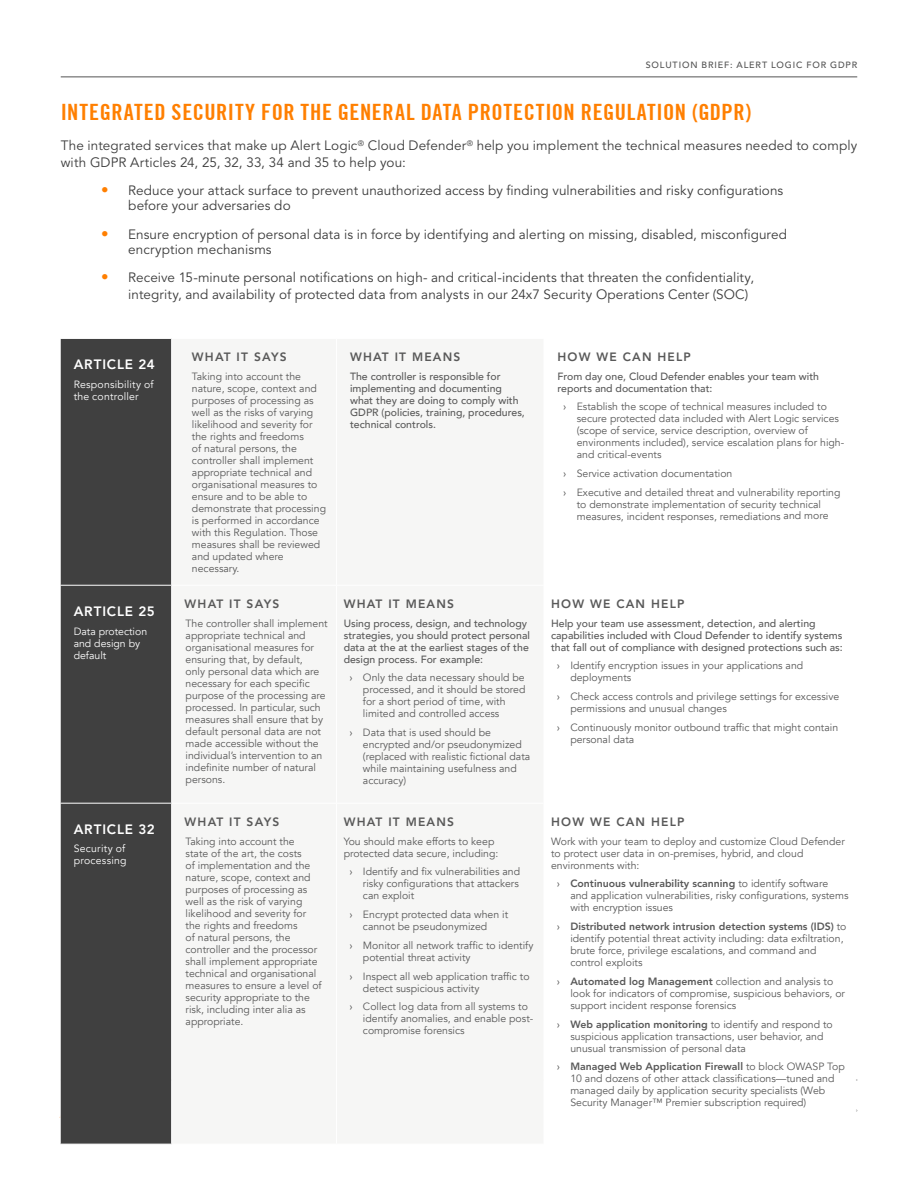
<style>
.page{position:relative;width:918px;height:1188px;background:#fff}
.page>*{position:absolute;margin:0;border:0;box-sizing:border-box;transform-origin:0 0}
.t1{font:700 condensed 22.5px "Trade Gothic No.20";letter-spacing:.025em;color:#ff7f00}
.t2{font:13.5px/16.5px "Avenir LT Std";letter-spacing:.005em;color:#3c3c3c}
.t3{font:800 13.5px "Avenir LT Std";letter-spacing:.06em;color:#fff}
.t4{font:800 12px "Avenir LT Std";letter-spacing:.1em;color:#595959}
.t5{font:10.5px/12px "Avenir";color:#595959}
.t6{font:500 10.5px/12px "Avenir";color:#595959}
.t7{font:800 10.5px "Avenir LT Std";color:#595959}
.t8{font:10.5px/12px "Avenir";letter-spacing:.02em;color:#fff}
.t9{font:10.5px/12px "Avenir";color:#fff}
.t10{font:500 9px "Avenir LT Std";letter-spacing:.1em;color:#535353}
.s1{font-size:15px;color:#ff7f00}
.s2{font-family:"Avenir LT Std"}
.s3{font-weight:400}
.s4{font-family:"Avenir";font-weight:400}
.s5{font-family:"Avenir LT Std";font-weight:800}
</style>
<div class="page">
<hr style="left:61px;top:76px;width:796px;height:1px;background:#535353">
<div style="left:61px;top:339px;width:110px;height:805px;background:#404040"></div>
<hr style="left:60px;top:803px;width:112px;height:1px;background:#fff">
<hr style="left:60px;top:585px;width:112px;height:1px;background:#fff">
<p class="t10" style="left:646px;top:59px;width:213px">SOLUTION BRIEF: ALERT LOGIC FOR GDPR</p>
<h1 class="t1" style="left:61px;top:99px;width:692px">INTEGRATED SECURITY FOR THE GENERAL DATA PROTECTION REGULATION (GDPR)</h1>
<p class="t2" style="left:61px;top:138px;width:798px">The integrated services that make up Alert Logic<sup>®</sup> Cloud Defender<sup>®</sup> help you implement the technical measures needed to comply with GDPR Articles 24, 25, 32, 33, 34 and 35 to help you:</p>
<p class="t2" style="left:128px;top:184px;width:657px;line-height:15px;text-indent:-27px"><span class="s1">•</span> Reduce your attack surface to prevent unauthorized access by finding vulnerabilities and risky configurations before your adversaries do</p>
<p class="t2" style="left:128px;top:227px;width:660px;line-height:15px;text-indent:-27px"><span class="s1">•</span> Ensure encryption of personal data is in force by identifying and alerting on missing, disabled, misconfigured encryption mechanisms</p>
<p class="t2" style="left:128px;top:270px;width:627px;text-indent:-27px"><span class="s1">•</span> Receive 15-minute personal notifications on high- and critical-incidents that threaten the confidentiality, integrity, and availability of protected data from analysts in our 24x7 Security Operations Center (SOC)</p>
<p class="t3" style="left:74px;top:356px;width:83px">ARTICLE 24</p>
<p class="t8" style="left:74px;top:378px;width:82px">Responsibility of the controller</p>
<p class="t3" style="left:74px;top:603px;width:83px">ARTICLE 25</p>
<p class="t9" style="left:74px;top:625px;width:75px">Data protection and design by default</p>
<p class="t3" style="left:74px;top:821px;width:83px">ARTICLE 32</p>
<p class="t8" style="left:74px;top:843px;width:54px">Security of processing</p>
<p class="t4" style="left:192px;top:350px;width:96px">WHAT IT SAYS</p>
<p class="t5" style="left:192px;top:370px;width:136px">Taking into account the nature, scope, context and purposes of processing as well as the risks of varying likelihood and severity for the rights and freedoms<br>of natural persons, the controller shall implement appropriate technical and organisational measures to ensure and to be able to demonstrate that processing is performed in accordance with this Regulation. Those measures shall be reviewed and updated where necessary.</p>
<p class="t4" style="left:185px;top:597px;width:96px">WHAT IT SAYS</p>
<p class="t5" style="left:186px;top:617px;width:144px">The controller shall implement appropriate technical and organisational measures for ensuring that, by default,<br>only personal data which are necessary for each specific purpose of the processing are processed. In particular, such measures shall ensure that by default personal data are not made accessible without the individual’s intervention to an indefinite number of natural persons.</p>
<p class="t4" style="left:185px;top:814px;width:96px">WHAT IT SAYS</p>
<p class="t5" style="left:186px;top:835px;width:138px">Taking into account the<br>state of the art, the costs<br>of implementation and the nature, scope, context and purposes of processing as well as the risk of varying likelihood and severity for the rights and freedoms<br>of natural persons, the controller and the processor shall implement appropriate technical and organisational measures to ensure a level of security appropriate to the risk, including inter alia as appropriate.</p>
<p class="t4" style="left:350px;top:350px;width:112px">WHAT IT MEANS</p>
<p class="t6" style="left:350px;top:370px;width:176px">The controller is responsible for implementing and documenting what they are doing to comply with<br>GDPR (policies, training, procedures, technical controls.</p>
<p class="t4" style="left:344px;top:597px;width:112px">WHAT IT MEANS</p>
<p class="t6" style="left:344px;top:616px;width:188px">Using process, design, and technology strategies, you should protect personal data at the at the earliest stages of the design process. For example:</p>
<p class="t5" style="left:363px;top:672px;width:164px;text-indent:-14px"><span class="s2">›</span> Only the data necessary should be processed, and it should be stored for a short period of time, with limited and controlled access</p>
<p class="t5" style="left:363px;top:727px;width:169px;text-indent:-14px"><span class="s2">›</span> Data that is used should be encrypted and/or pseudonymized (replaced with realistic fictional data while maintaining usefulness and accuracy)</p>
<p class="t4" style="left:344px;top:814px;width:112px">WHAT IT MEANS</p>
<p class="t5" style="left:344px;top:835px;width:156px">You should make efforts to keep protected data secure, including:</p>
<p class="t5" style="left:363px;top:866px;width:159px;text-align:justify;text-indent:-14px"><span class="s2">›</span> Identify and fix vulnerabilities and risky configurations that attackers can exploit</p>
<p class="t5" style="left:363px;top:909px;width:147px;text-indent:-14px"><span class="s2">›</span> Encrypt protected data when it cannot be pseudonymized</p>
<p class="t5" style="left:363px;top:939px;width:172px;text-indent:-14px"><span class="s2">›</span> Monitor all network traffic to identify potential threat activity</p>
<p class="t5" style="left:363px;top:970px;width:168px;text-indent:-14px"><span class="s2">›</span> Inspect all web application traffic to detect suspicious activity</p>
<p class="t5" style="left:363px;top:1001px;width:172px;text-indent:-14px"><span class="s2">›</span> Collect log data from all systems to identify anomalies, and enable post&shy;compromise forensics</p>
<p class="t4" style="left:557px;top:350px;width:135px">HOW WE CAN HELP</p>
<p class="t6" style="left:557px;top:370px;width:263px">From day one, Cloud Defender enables your team with reports and documentation that:</p>
<p class="t5" style="left:577px;top:401px;width:269px;text-indent:-14px"><span class="s2">›</span> Establish the scope of technical measures included to secure protected data included with Alert Logic services (scope of service, service description, overview of environments included), service escalation plans for high&shy;and critical-events</p>
<p class="t5" style="left:563px;top:464px;width:279px;line-height:18.8px"><span class="s2">›</span> Service activation documentation<br><span class="s2">›</span> Executive and detailed threat and vulnerability reporting</p>
<p class="t5" style="left:577px;top:499px;width:253px">to demonstrate implementation of security technical measures, incident responses, remediations and more</p>
<p class="t4" style="left:551px;top:597px;width:135px">HOW WE CAN HELP</p>
<p class="t6" style="left:551px;top:616px;width:293px">Help your team use assessment, detection, and alerting capabilities included with Cloud Defender to identify systems that fall out of compliance with designed protections such as:</p>
<p class="t5" style="left:570px;top:660px;width:234px;text-indent:-14px"><span class="s2">›</span> Identify encryption issues in your applications and deployments</p>
<p class="t5" style="left:570px;top:691px;width:270px;text-indent:-14px"><span class="s2">›</span> Check access controls and privilege settings for excessive permissions and unusual changes</p>
<p class="t5" style="left:570px;top:721px;width:269px;text-indent:-14px"><span class="s2">›</span> Continuously monitor outbound traffic that might contain personal data</p>
<p class="t4" style="left:551px;top:814px;width:135px">HOW WE CAN HELP</p>
<p class="t5" style="left:551px;top:835px;width:295px">Work with your team to deploy and customize Cloud Defender to protect user data in on-premises, hybrid, and cloud environments with:</p>
<p class="t7" style="left:557px;top:877px;width:273px"><span class="s3">›</span> Continuous vulnerability scanning <span class="s4">to identify software</span></p>
<p class="t5" style="left:570px;top:890px;width:280px">and application vulnerabilities, risky configurations, systems with encryption issues</p>
<p class="t7" style="left:557px;top:920px;width:291px"><span class="s3">›</span> Distributed network intrusion detection systems (IDS) <span class="s4">to</span></p>
<p class="t5" style="left:570px;top:933px;width:275px">identify potential threat activity including: data exfiltration, brute force, privilege escalations, and command and control exploits</p>
<p class="t5" style="left:570px;top:975px;width:276px;text-indent:-14px"><span class="s2">›</span> <span class="s5">Automated log Management</span> collection and analysis to look for indicators of compromise, suspicious behaviors, or support incident response forensics</p>
<p class="t7" style="left:557px;top:1018px;width:278px"><span class="s3">›</span> Web application monitoring <span class="s4">to identify and respond to</span></p>
<p class="t5" style="left:570px;top:1030px;width:255px">suspicious application transactions, user behavior, and unusual transmission of personal data</p>
<p class="t7" style="left:557px;top:1060px;width:289px"><span class="s3">›</span> Managed Web Application Firewall <span class="s4">to block OWASP Top</span></p>
<p class="t5" style="left:570px;top:1073px;width:266px">10 and dozens of other attack classifications—tuned and managed daily by application security specialists (Web<br>Security Manager™ Premier subscription required)</p>
</div>
